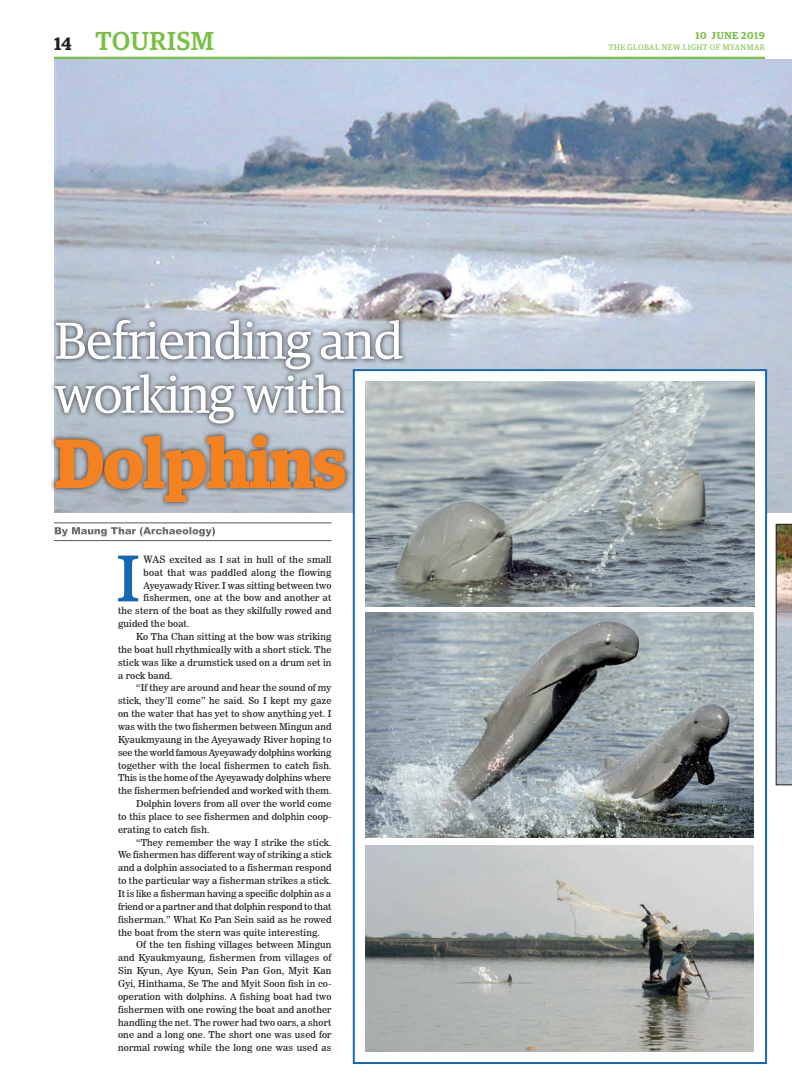
<style>
.page{position:relative;width:792px;height:1080px;background:#fff}
.page>*{position:absolute;margin:0;border:0;box-sizing:border-box;transform-origin:0 0}
.t1{font:62.9px "News 706 BT Roman C";color:#1768b4}
.t2{font:500 26px "Guardian Egyp";letter-spacing:.02em;color:#79c142}
.t3{font:600 10px "Guardian Egyp";letter-spacing:.06em;color:#79c142}
.t4{font:9.5px "News 706 BT Roman C";letter-spacing:.015em;color:#231f20}
.t5{font:9.5px "News 706 BT Roman C";letter-spacing:-.005em;color:#231f20}
.t6{font:8px "Guardian Egyp";letter-spacing:.06em;color:#79c142}
.s1{font-weight:600;font-size:18px;color:#231f20}
.s2{font-size:10px}
</style>
<div class="page">
<hr style="left:54px;top:57px;width:711px;height:3px;background:#79c142">
<img style="left:54px;top:60px;width:738px;height:453px">
<svg style="left:776px;top:524px;width:16px;height:261px;background:#a4a6a4"></svg>
<div style="left:353px;top:369px;width:414px;height:695px;background:#fff;border:2px solid #1768b4"></div>
<img style="left:366px;top:613px;width:388px;height:225px">
<img style="left:366px;top:382px;width:388px;height:225px">
<img style="left:366px;top:846px;width:388px;height:205px">
<div style="left:49px;top:369px;width:300px;height:60px;background:#231f20;opacity:.75"></div>
<div style="left:50px;top:314px;width:358px;height:61px;background:#231f20;opacity:.75"></div>
<svg style="left:55px;top:320px;width:348px;height:103px"></svg>
<div style="left:50px;top:430px;width:301px;height:77px;background:#231f20;opacity:.75"></div>
<svg style="left:55px;top:435px;width:291px;height:67px;background:#c69871"></svg>
<svg style="left:55px;top:527px;width:160px;height:9px"></svg>
<hr style="left:54px;top:522px;width:277px;height:1px;background:#57585a">
<hr style="left:54px;top:540px;width:277px;height:1px;background:#57585a">
<h2 class="t2" style="left:54px;top:23px;width:162px"><span class="s1">14</span> TOURISM</h2>
<h1 class="t1" style="left:116px;top:541px;width:26px">I</h1>
<p class="t4" style="left:144px;top:554px;width:189px"><span class="s2">WAS</span> excited as I sat in hull of the small</p>
<p class="t4" style="left:144px;top:567px;width:189px">boat that was paddled along the flowing</p>
<p class="t4" style="left:144px;top:579px;width:189px">Ayeyawady River. I was sitting between two</p>
<p class="t4" style="left:144px;top:592px;width:189px">fishermen, one at the bow and another at</p>
<p class="t4" style="left:118px;top:605px;width:215px">the stern of the boat as they skilfully rowed and</p>
<p class="t4" style="left:118px;top:618px;width:73px">guided the boat.</p>
<p class="t4" style="left:136px;top:631px;width:197px">Ko Tha Chan sitting at the bow was striking</p>
<p class="t4" style="left:118px;top:644px;width:215px">the boat hull rhythmically with a short stick. The</p>
<p class="t4" style="left:118px;top:657px;width:215px">stick was like a drumstick used on a drum set in</p>
<p class="t4" style="left:118px;top:669px;width:56px">a rock band.</p>
<p class="t4" style="left:136px;top:682px;width:197px">“If they are around and hear the sound of my</p>
<p class="t4" style="left:118px;top:695px;width:215px">stick, they’ll come” he said. So I kept my gaze</p>
<p class="t4" style="left:118px;top:708px;width:215px">on the water that has yet to show anything yet. I</p>
<p class="t4" style="left:118px;top:721px;width:215px">was with the two fishermen between Mingun and</p>
<p class="t4" style="left:118px;top:734px;width:215px">Kyaukmyaung in the Ayeyawady River hoping to</p>
<p class="t5" style="left:118px;top:747px;width:215px">see the world famous Ayeyawady dolphins working</p>
<p class="t4" style="left:118px;top:759px;width:215px">together with the local fishermen to catch fish.</p>
<p class="t4" style="left:118px;top:772px;width:215px">This is the home of the Ayeyawady dolphins where</p>
<p class="t4" style="left:118px;top:785px;width:215px">the fishermen befriended and worked with them.</p>
<p class="t4" style="left:136px;top:798px;width:197px">Dolphin lovers from all over the world come</p>
<p class="t4" style="left:118px;top:811px;width:215px">to this place to see fishermen and dolphin coop-</p>
<p class="t4" style="left:118px;top:824px;width:93px">erating to catch fish.</p>
<p class="t4" style="left:136px;top:837px;width:197px">“They remember the way I strike the stick.</p>
<p class="t4" style="left:118px;top:849px;width:215px">We fishermen has different way of striking a stick</p>
<p class="t4" style="left:118px;top:862px;width:215px">and a dolphin associated to a fisherman respond</p>
<p class="t4" style="left:118px;top:875px;width:215px">to the particular way a fisherman strikes a stick.</p>
<p class="t4" style="left:118px;top:888px;width:215px">It is like a fisherman having a specific dolphin as a</p>
<p class="t5" style="left:118px;top:901px;width:215px">friend or a partner and that dolphin respond to that</p>
<p class="t4" style="left:118px;top:914px;width:215px">fisherman.” What Ko Pan Sein said as he rowed</p>
<p class="t4" style="left:118px;top:926px;width:203px">the boat from the stern was quite interesting.</p>
<p class="t4" style="left:136px;top:939px;width:197px">Of the ten fishing villages between Mingun</p>
<p class="t4" style="left:118px;top:952px;width:215px">and Kyaukmyaung, fishermen from villages of</p>
<p class="t4" style="left:118px;top:965px;width:215px">Sin Kyun, Aye Kyun, Sein Pan Gon, Myit Kan</p>
<p class="t4" style="left:118px;top:978px;width:215px">Gyi, Hinthama, Se The and Myit Soon fish in co-</p>
<p class="t4" style="left:118px;top:991px;width:215px">operation with dolphins. A fishing boat had two</p>
<p class="t4" style="left:118px;top:1004px;width:215px">fishermen with one rowing the boat and another</p>
<p class="t4" style="left:118px;top:1016px;width:215px">handling the net. The rower had two oars, a short</p>
<p class="t4" style="left:118px;top:1029px;width:215px">one and a long one. The short one was used for</p>
<p class="t4" style="left:118px;top:1042px;width:215px">normal rowing while the long one was used as</p>
<p class="t3" style="left:695px;top:28px;width:71px">10 JUNE 2019</p>
<p class="t6" style="left:609px;top:42px;width:158px">THE GLOBAL NEW LIGHT OF MYANMAR</p>
</div>
